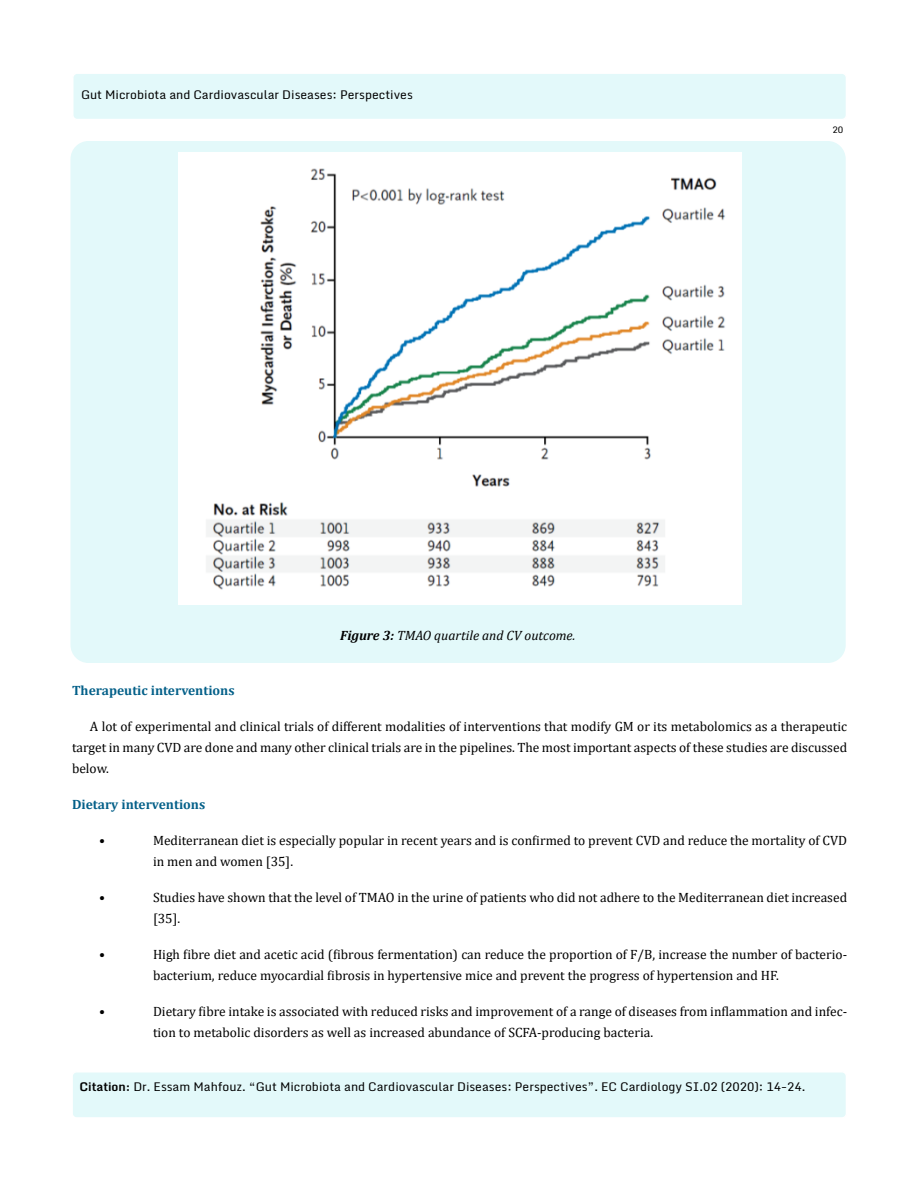
<style>
.page{position:relative;width:918px;height:1188px;background:#fff}
.page>*{position:absolute;margin:0;border:0;box-sizing:border-box;transform-origin:0 0}
.t1{font:13.5px/21px "Cambria";color:#000}
.t2{font:700 13.5px "Cambria";color:#046089}
.t3{font:italic 13.5px "Cambria";color:#000}
.t4{font:12px "Monda";color:#000}
.t5{font:9px "Monda";color:#000}
.s1{font-weight:700}
</style>
<div class="page">
<div style="left:73px;top:73px;width:773px;height:47px;background:#e3f9fa;border-radius:4px"></div>
<div style="left:72px;top:72px;width:775px;height:48px;border:2px solid #fff;border-radius:4px"></div>
<div style="left:72px;top:1072px;width:774px;height:46px;background:#e3f9fa;border-radius:4px"></div>
<div style="left:71px;top:1071px;width:776px;height:48px;border:2px solid #fff;border-radius:4px"></div>
<div style="left:70px;top:141px;width:776px;height:522px;background:#e3f9fa;border-radius:18px"></div>
<img style="left:178px;top:153px;width:563px;height:452px">
<p class="t4" style="left:81px;top:87px;width:333px">Gut Microbiota and Cardiovascular Diseases: Perspectives</p>
<p class="t3" style="left:340px;top:625px;width:237px"><span class="s1">Figure 3:</span> TMAO quartile and CV outcome.</p>
<p class="t5" style="left:832px;top:124px;width:12px">20</p>
<p class="t2" style="left:72px;top:681px;width:164px">Therapeutic interventions</p>
<p class="t1" style="left:72px;top:716px;width:777px;text-align:justify;text-indent:18px">A lot of experimental and clinical trials of different modalities of interventions that modify GM or its metabolomics as a therapeutic target in many CVD are done and many other clinical trials are in the pipelines. The most important aspects of these studies are discussed below.</p>
<p class="t2" style="left:72px;top:795px;width:135px">Dietary interventions</p>
<p class="t1" style="left:99px;top:830px;width:7px">•</p>
<p class="t1" style="left:153px;top:830px;width:696px">Mediterranean diet is especially popular in recent years and is confirmed to prevent CVD and reduce the mortality of CVD in men and women [35].</p>
<p class="t1" style="left:99px;top:887px;width:7px">•</p>
<p class="t1" style="left:153px;top:887px;width:696px">Studies have shown that the level of TMAO in the urine of patients who did not adhere to the Mediterranean diet increased [35].</p>
<p class="t1" style="left:99px;top:944px;width:7px">•</p>
<p class="t1" style="left:153px;top:944px;width:696px">High fibre diet and acetic acid (fibrous fermentation) can reduce the proportion of F/B, increase the number of bacterio&shy;bacterium, reduce myocardial fibrosis in hypertensive mice and prevent the progress of hypertension and HF.</p>
<p class="t1" style="left:99px;top:1001px;width:7px">•</p>
<p class="t1" style="left:153px;top:1001px;width:696px">Dietary fibre intake is associated with reduced risks and improvement of a range of diseases from inflammation and infec&shy;tion to metabolic disorders as well as increased abundance of SCFA‐producing bacteria.</p>
<p class="t4" style="left:80px;top:1078px;width:727px"><span class="s1">Citation:</span> Dr. Essam Mahfouz. “Gut Microbiota and Cardiovascular Diseases: Perspectives”. EC Cardiology SI.02 (2020): 14-24.</p>
</div>
